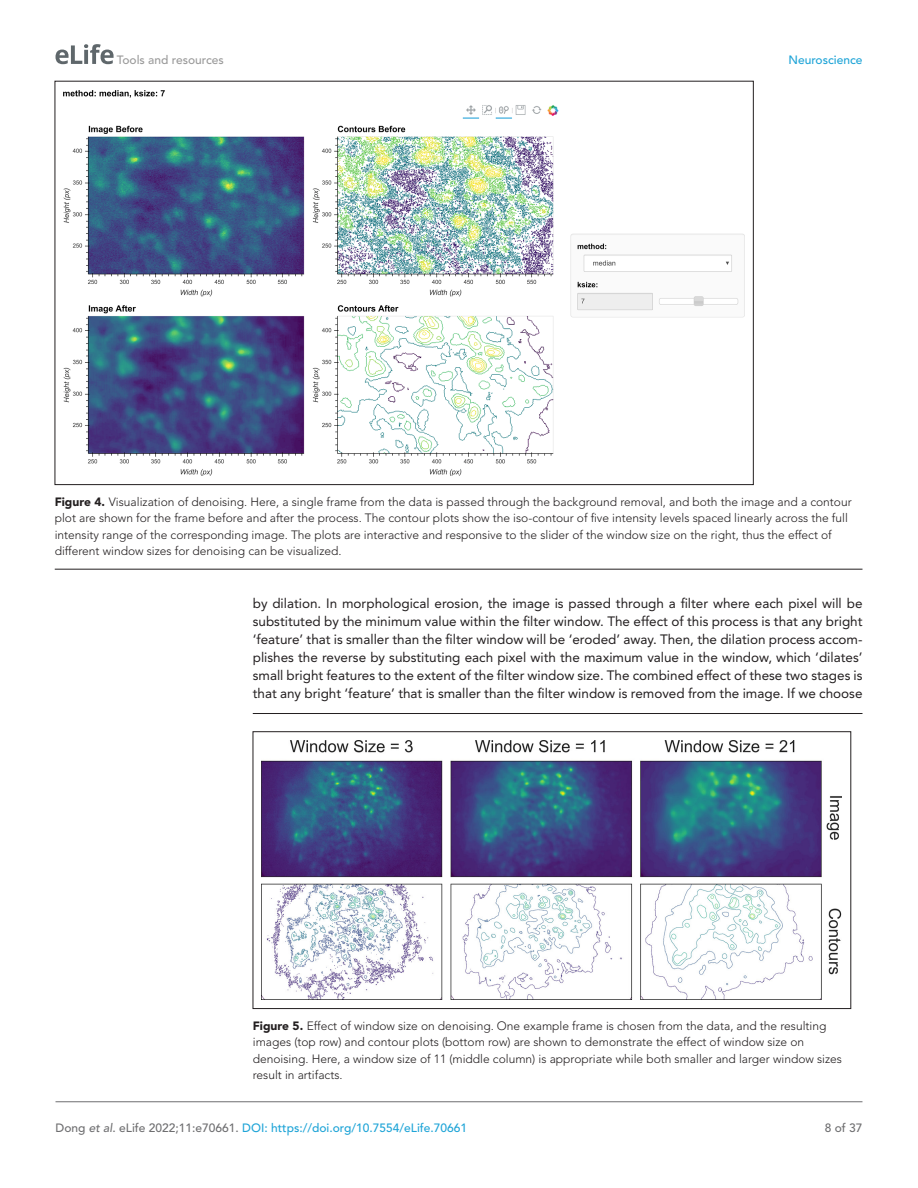
<style>
.page{position:relative;width:918px;height:1188px;background:#fff}
.page>*{position:absolute;margin:0;border:0;box-sizing:border-box;transform-origin:0 0}
.t1{font:13.5px/18px "Avenir LT Std";color:#231f20;text-align:justify}
.t2{font:300 12px/16.5px "Avenir LT Std";color:#231f20}
.t3{font:500 12px "Avenir LT Std";color:#1ea4d7}
.t4{font:500 12px "Avenir LT Std";color:#9a9a9a}
.t5{font:500 12px "Avenir LT Std";color:#6e6e70}
.s1{font-weight:900}
.s2{color:#6e6e70}
.s3{font-style:italic;color:#6e6e70}
</style>
<div class="page">
<svg style="left:56px;top:44px;width:58px;height:20px"></svg>
<hr style="left:56px;top:1101px;width:806px;height:1px;background:#6e6e70">
<hr style="left:55px;top:569px;width:807px;height:1px;background:#231f20">
<img style="left:64px;top:90px;width:680px;height:386px">
<hr style="left:253px;top:713px;width:609px;height:1px;background:#231f20">
<img style="left:262px;top:741px;width:580px;height:259px">
<div style="left:253px;top:732px;width:598px;height:277px;border:1px solid #231f20"></div>
<p class="t4" style="left:117px;top:53px;width:108px">Tools and resources</p>
<p class="t3" style="left:788px;top:53px;width:76px">Neuroscience</p>
<p class="t2" style="left:55px;top:493px;width:798px"><span class="s1">Figure 4.</span> Visualization of denoising. Here, a single frame from the data is passed through the background removal, and both the image and a contour plot are shown for the frame before and after the process. The contour plots show the iso-contour of five intensity levels spaced linearly across the full intensity range of the corresponding image. The plots are interactive and responsive to the slider of the window size on the right, thus the effect of different window sizes for denoising can be visualized.</p>
<p class="t1" style="left:253px;top:594px;width:611px">by dilation. In morphological erosion, the image is passed through a filter where each pixel will be substituted by the minimum value within the filter window. The effect of this process is that any bright ‘feature’ that is smaller than the filter window will be ‘eroded’ away. Then, the dilation process accom&shy;plishes the reverse by substituting each pixel with the maximum value in the window, which ‘dilates’ small bright features to the extent of the filter window size. The combined effect of these two stages is that any bright ‘feature’ that is smaller than the filter window is removed from the image. If we choose</p>
<p class="t2" style="left:253px;top:1017px;width:591px"><span class="s1">Figure 5.</span> Effect of window size on denoising. One example frame is chosen from the data, and the resulting images (top row) and contour plots (bottom row) are shown to demonstrate the effect of window size on denoising. Here, a window size of 11 (middle column) is appropriate while both smaller and larger window sizes result in artifacts.</p>
<p class="t3" style="left:56px;top:1121px;width:413px"><span class="s2">Dong</span> <span class="s3">et al</span><span class="s2">. eLife 2022;11:e70661.</span> DOI: https://doi.org/10.7554/eLife.70661</p>
<p class="t5" style="left:825px;top:1121px;width:39px">8 of 37</p>
</div>
